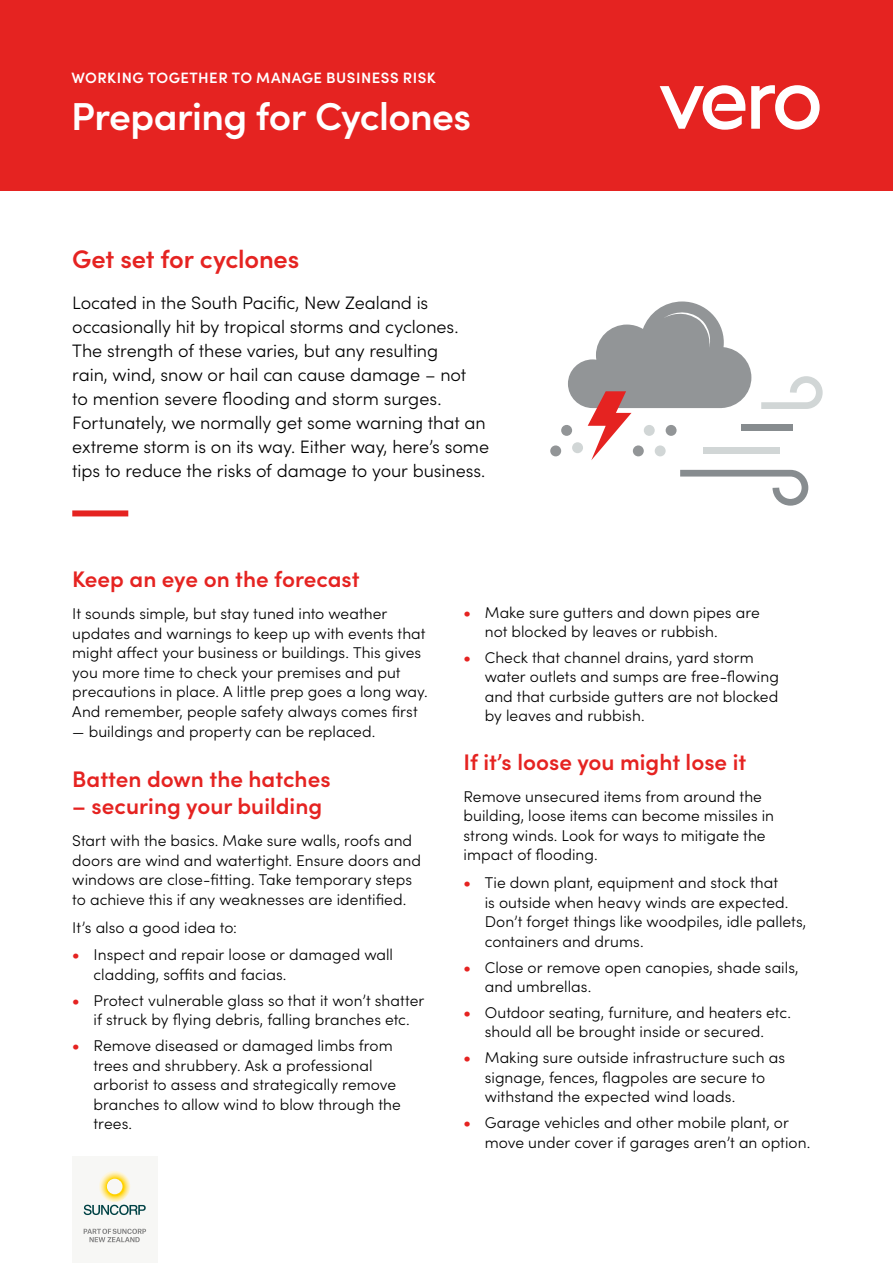
<style>
.page{position:relative;width:893px;height:1263px;background:#fff}
.page>*{position:absolute;margin:0;border:0;box-sizing:border-box;transform-origin:0 0}
.t1{font:600 39px "Sofia Pro";letter-spacing:-.015em;color:#fff}
.t2{font:600 25.5px "Sofia Pro";letter-spacing:-.01em;color:#e52321}
.t3{font:600 22.5px "Sofia Pro";color:#e52321}
.t4{font:300 18px/24px "Sofia Pro";letter-spacing:-.005em;color:#000}
.t5{font:300 15.6px/19.5px "Sofia Pro";letter-spacing:.005em;color:#000}
.t6{font:600 15px "Sofia Pro";letter-spacing:.03em;color:#fff}
.s1{font-weight:700;font-size:16.5px;color:#e52321}
</style>
<div class="page">
<div style="left:0;top:0;width:893px;height:190px;background:#e52321"></div>
<div style="left:0;top:0;width:893px;height:191px;border:1px solid #e52321"></div>
<div style="left:72px;top:1157px;width:85px;height:106px;background:#f7f7f5"></div>
<svg style="left:84px;top:1229px;width:62px;height:13px"></svg>
<svg style="left:84px;top:1204px;width:62px;height:11px"></svg>
<svg style="left:660px;top:85px;width:85px;height:45px"></svg>
<svg style="left:751px;top:85px;width:69px;height:45px"></svg>
<div style="left:72px;top:510px;width:56px;height:6px;background:#e52321"></div>
<svg style="left:680px;top:469px;width:129px;height:37px"></svg>
<svg style="left:568px;top:301px;width:255px;height:159px"></svg>
<div style="left:666px;top:425px;width:11px;height:11px;background:#929597;border-radius:50%"></div>
<div style="left:655px;top:445px;width:11px;height:11px;background:#d1d6d6;border-radius:50%"></div>
<div style="left:644px;top:425px;width:11px;height:11px;background:#d1d6d6;border-radius:50%"></div>
<div style="left:633px;top:445px;width:11px;height:11px;background:#929597;border-radius:50%"></div>
<div style="left:561px;top:425px;width:11px;height:11px;background:#929597;border-radius:50%"></div>
<div style="left:550px;top:445px;width:11px;height:11px;background:#929597;border-radius:50%"></div>
<div style="left:572px;top:442px;width:11px;height:11px;background:#d1d6d6;border-radius:50%"></div>
<p class="t6" style="left:71px;top:67px;width:366px">WORKING TOGETHER TO MANAGE BUSINESS RISK</p>
<h1 class="t1" style="left:71px;top:87px;width:401px">Preparing for Cyclones</h1>
<h2 class="t2" style="left:72px;top:240px;width:229px">Get set for cyclones</h2>
<p class="t4" style="left:72px;top:290px;width:418px">Located in the South Pacific, New Zealand is occasionally hit by tropical storms and cyclones.<br>The strength of these varies, but any resulting<br>rain, wind, snow or hail can cause damage – not<br>to mention severe flooding and storm surges.<br>Fortunately, we normally get some warning that an extreme storm is on its way. Either way, here’s some tips to reduce the risks of damage to your business.</p>
<h3 class="t3" style="left:72px;top:562px;width:289px">Keep an eye on the forecast</h3>
<p class="t5" style="left:72px;top:603px;width:357px">It sounds simple, but stay tuned into weather updates and warnings to keep up with events that might affect your business or buildings. This gives you more time to check your premises and put precautions in place. A little prep goes a long way.<br>And remember, people safety always comes first</p>
<p class="t5" style="left:72px;top:720px;width:305px">— buildings and property can be replaced.</p>
<h3 class="t3" style="left:72px;top:762px;width:260px">Batten down the hatches</h3>
<h3 class="t3" style="left:72px;top:789px;width:251px">– securing your building</h3>
<p class="t5" style="left:72px;top:830px;width:350px">Start with the basics. Make sure walls, roofs and doors are wind and watertight. Ensure doors and windows are close-fitting. Take temporary steps to achieve this if any weaknesses are identified.</p>
<p class="t5" style="left:72px;top:916px;width:166px">It’s also a good idea to:</p>
<p class="t5" style="left:94px;top:944px;width:301px;text-indent:-21px"><span class="s1">•</span> Inspect and repair loose or damaged wall cladding, soffits and facias.</p>
<p class="t5" style="left:72px;top:990px;width:354px;text-align:center"><span class="s1">•</span> Protect vulnerable glass so that it won’t shatter if struck by flying debris, falling branches etc.</p>
<p class="t5" style="left:94px;top:1035px;width:309px;text-indent:-21px"><span class="s1">•</span> Remove diseased or damaged limbs from trees and shrubbery. Ask a professional arborist to assess and strategically remove branches to allow wind to blow through the trees.</p>
<p class="t5" style="left:485px;top:601px;width:277px;text-indent:-21px"><span class="s1">•</span> Make sure gutters and down pipes are not blocked by leaves or rubbish.</p>
<p class="t5" style="left:485px;top:647px;width:296px;text-indent:-21px"><span class="s1">•</span> Check that channel drains, yard storm water outlets and sumps are free-flowing and that curbside gutters are not blocked by leaves and rubbish.</p>
<h3 class="t3" style="left:463px;top:745px;width:284px">If it’s loose you might lose it</h3>
<p class="t5" style="left:463px;top:786px;width:312px">Remove unsecured items from around the building, loose items can become missiles in strong winds. Look for ways to mitigate the impact of flooding.</p>
<p class="t5" style="left:485px;top:872px;width:323px;text-indent:-21px"><span class="s1">•</span> Tie down plant, equipment and stock that<br>is outside when heavy winds are expected.<br>Don’t forget things like woodpiles, idle pallets, containers and drums.</p>
<p class="t5" style="left:485px;top:956px;width:315px;text-indent:-21px"><span class="s1">•</span> Close or remove open canopies, shade sails, and umbrellas.</p>
<p class="t5" style="left:463px;top:1002px;width:329px;text-align:center"><span class="s1">•</span> Outdoor seating, furniture, and heaters etc. should all be brought inside or secured.</p>
<p class="t5" style="left:485px;top:1047px;width:302px;text-indent:-21px"><span class="s1">•</span> Making sure outside infrastructure such as signage, fences, flagpoles are secure to withstand the expected wind loads.</p>
<p class="t5" style="left:485px;top:1112px;width:327px;text-indent:-21px"><span class="s1">•</span> Garage vehicles and other mobile plant, or move under cover if garages aren’t an option.</p>
</div>
